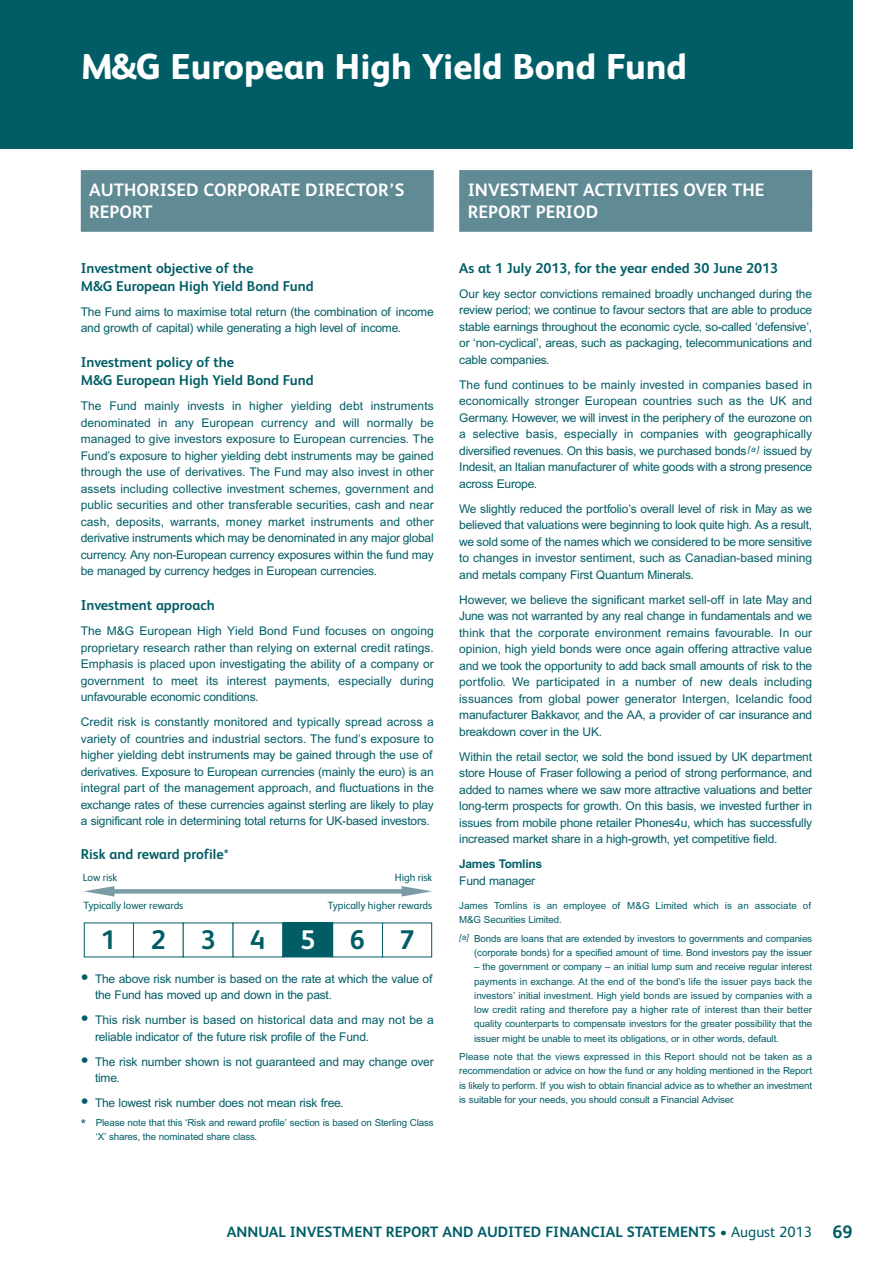
<style>
.page{position:relative;width:893px;height:1263px;background:#fff}
.page>*{position:absolute;margin:0;border:0;box-sizing:border-box;transform-origin:0 0}
.t1{font:800 36px "FS Albert";color:#fff}
.t2{font:700 27px "FS Albert";color:#005d66}
.t3{font:700 27px "FS Albert";color:#fff}
.t4{font:700 18px/22.5px "FS Albert";color:#fff}
.t5{font:700 15px "FS Albert";color:#005d66}
.t6{font:700 14.25px/18px "FS Albert";color:#005d66}
.t7{font:12px/16.5px "Arial";letter-spacing:-.02em;color:#005d66;text-align:justify}
.t8{font:700 12px "Arial";letter-spacing:-.02em;color:#005d66}
.t9{font:10.5px "FS Albert";letter-spacing:-.005em;color:#005d66}
.t10{font:9.75px/14.2px "Arial";letter-spacing:-.01em;color:#005d66;text-align:justify}
.t11{font:9.75px/14.2px "Arial";letter-spacing:.01em;color:#005d66}
.s1{font-size:13.5px}
.s2{font-size:22.5px}
.s3{font-weight:400}
.s4{font-size:18px}
</style>
<div class="page">
<div style="left:0;top:0;width:853px;height:149px;background:#005d66"></div>
<div style="left:81px;top:170px;width:353px;height:38px;background:#608a94"></div>
<div style="left:81px;top:206px;width:353px;height:26px;background:#608a94"></div>
<div style="left:459px;top:170px;width:353px;height:38px;background:#608a94"></div>
<div style="left:459px;top:206px;width:353px;height:26px;background:#608a94"></div>
<div style="left:114px;top:889px;width:288px;height:5px;background:#7c9ca5"></div>
<svg style="left:401px;top:886px;width:31px;height:10px"></svg>
<svg style="left:84px;top:886px;width:30px;height:10px"></svg>
<div style="left:283px;top:923px;width:50px;height:34px;background:#005d66"></div>
<div style="left:282px;top:922px;width:51px;height:35px;border:1px solid #005d66"></div>
<div style="left:332px;top:922px;width:51px;height:35px;border:1px solid #005d66"></div>
<h1 class="t1" style="left:81px;top:54px;width:608px">M&amp;G European High Yield Bond Fund</h1>
<h3 class="t4" style="left:89px;top:180px;width:317px">AUTHORISED CORPORATE DIRECTOR’S<br>REPORT</h3>
<p class="t6" style="left:81px;top:260px;width:235px">Investment objective of the<br>M&amp;G European High Yield Bond Fund</p>
<p class="t7" style="left:81px;top:304px;width:354px">The Fund aims to maximise total return (the combination of income and growth of capital) while generating a high level of income.</p>
<p class="t6" style="left:81px;top:355px;width:235px">Investment policy of the<br>M&amp;G European High Yield Bond Fund</p>
<p class="t7" style="left:81px;top:399px;width:354px">The Fund mainly invests in higher yielding debt instruments denominated in any European currency and will normally be managed to give investors exposure to European currencies. The Fund’s exposure to higher yielding debt instruments may be gained through the use of derivatives. The Fund may also invest in other assets including collective investment schemes, government and public securities and other transferable securities, cash and near cash, deposits, warrants, money market instruments and other derivative instruments which may be denominated in any major global currency. Any non-European currency exposures within the fund may be managed by currency hedges in European currencies.</p>
<p class="t6" style="left:81px;top:598px;width:135px">Investment approach</p>
<p class="t7" style="left:81px;top:624px;width:354px">The M&amp;G European High Yield Bond Fund focuses on ongoing proprietary research rather than relying on external credit ratings.<br>Emphasis is placed upon investigating the ability of a company or government to meet its interest payments, especially during unfavourable economic conditions.</p>
<p class="t7" style="left:81px;top:715px;width:354px">Credit risk is constantly monitored and typically spread across a variety of countries and industrial sectors. The fund’s exposure to higher yielding debt instruments may be gained through the use of derivatives. Exposure to European currencies (mainly the euro) is an integral part of the management approach, and fluctuations in the exchange rates of these currencies against sterling are likely to play a significant role in determining total returns for UK-based investors.</p>
<p class="t6" style="left:81px;top:846px;width:149px">Risk and reward profile<span class="s1">*</span></p>
<p class="t9" style="left:83px;top:873px;width:36px">Low risk</p>
<p class="t9" style="left:395px;top:873px;width:39px">High risk</p>
<p class="t9" style="left:84px;top:902px;width:101px">Typically lower rewards</p>
<p class="t9" style="left:328px;top:902px;width:106px">Typically higher rewards</p>
<h2 class="t2" style="left:101px;top:930px;width:17px">1</h2>
<h2 class="t2" style="left:151px;top:930px;width:17px">2</h2>
<h2 class="t2" style="left:201px;top:930px;width:17px">3</h2>
<h2 class="t2" style="left:250px;top:930px;width:17px">4</h2>
<h2 class="t3" style="left:300px;top:930px;width:17px">5</h2>
<h2 class="t2" style="left:350px;top:930px;width:17px">6</h2>
<h2 class="t2" style="left:400px;top:930px;width:17px">7</h2>
<p class="t7" style="left:95px;top:971px;width:339px;text-indent:-14px"><span class="s2">•</span> The above risk number is based on the rate at which the value of the Fund has moved up and down in the past.</p>
<p class="t7" style="left:95px;top:1013px;width:340px;text-indent:-14px"><span class="s2">•</span> This risk number is based on historical data and may not be a reliable indicator of the future risk profile of the Fund.</p>
<p class="t7" style="left:95px;top:1054px;width:340px;text-indent:-14px"><span class="s2">•</span> The risk number shown is not guaranteed and may change over time.</p>
<p class="t7" style="left:81px;top:1096px;width:264px"><span class="s2">•</span> The lowest risk number does not mean risk free.</p>
<p class="t10" style="left:96px;top:1116px;width:340px;text-indent:-15px"><span class="s1">*</span> Please note that this ‘Risk and reward profile’ section is based on Sterling Class ‘X’ shares, the nominated share class.</p>
<h3 class="t4" style="left:468px;top:180px;width:298px">INVESTMENT ACTIVITIES OVER THE<br>REPORT PERIOD</h3>
<p class="t6" style="left:459px;top:260px;width:320px">As at 1 July 2013, for the year ended 30 June 2013</p>
<p class="t7" style="left:459px;top:286px;width:354px">Our key sector convictions remained broadly unchanged during the review period; we continue to favour sectors that are able to produce stable earnings throughout the economic cycle, so-called ‘defensive’, or ‘non-cyclical’, areas, such as packaging, telecommunications and cable companies.</p>
<p class="t7" style="left:459px;top:377px;width:354px">The fund continues to be mainly invested in companies based in economically stronger European countries such as the UK and Germany. However, we will invest in the periphery of the eurozone on a selective basis, especially in companies with geographically diversified revenues. On this basis, we purchased bonds <sup>[a]</sup> issued by Indesit, an Italian manufacturer of white goods with a strong presence across Europe.</p>
<p class="t7" style="left:459px;top:501px;width:354px">We slightly reduced the portfolio’s overall level of risk in May as we believed that valuations were beginning to look quite high. As a result, we sold some of the names which we considered to be more sensitive to changes in investor sentiment, such as Canadian-based mining and metals company First Quantum Minerals.</p>
<p class="t7" style="left:459px;top:592px;width:354px">However, we believe the significant market sell-off in late May and June was not warranted by any real change in fundamentals and we think that the corporate environment remains favourable. In our opinion, high yield bonds were once again offering attractive value and we took the opportunity to add back small amounts of risk to the portfolio. We participated in a number of new deals including issuances from global power generator Intergen, Icelandic food manufacturer Bakkavor, and the AA, a provider of car insurance and breakdown cover in the UK.</p>
<p class="t7" style="left:459px;top:749px;width:354px">Within the retail sector, we sold the bond issued by UK department store House of Fraser following a period of strong performance, and added to names where we saw more attractive valuations and better long-term prospects for growth. On this basis, we invested further in issues from mobile phone retailer Phones4u, which has successfully increased market share in a high-growth, yet competitive field.</p>
<p class="t8" style="left:459px;top:859px;width:85px">James Tomlins</p>
<p class="t7" style="left:459px;top:873px;width:78px">Fund manager</p>
<p class="t11" style="left:459px;top:899px;width:353px">James Tomlins is an employee of M&amp;G Limited which is an associate of<br>M&amp;G Securities Limited.</p>
<p class="t10" style="left:459px;top:932px;width:354px;text-align:right"><sup>[a]</sup> Bonds are loans that are extended by investors to governments and companies (corporate bonds) for a specified amount of time. Bond investors pay the issuer</p>
<p class="t10" style="left:474px;top:961px;width:340px">– the government or company – an initial lump sum and receive regular interest payments in exchange. At the end of the bond’s life the issuer pays back the investors’ initial investment. High yield bonds are issued by companies with a low credit rating and therefore pay a higher rate of interest than their better quality counterparts to compensate investors for the greater possibility that the issuer might be unable to meet its obligations, or in other words, default.</p>
<p class="t10" style="left:459px;top:1050px;width:354px">Please note that the views expressed in this Report should not be taken as a recommendation or advice on how the fund or any holding mentioned in the Report is likely to perform. If you wish to obtain financial advice as to whether an investment is suitable for your needs, you should consult a Financial Adviser.</p>
<p class="t5" style="left:227px;top:1227px;width:627px">ANNUAL INVESTMENT REPORT AND AUDITED FINANCIAL STATEMENTS <span class="s3">• August 2013</span> <span class="s4">69</span></p>
</div>
